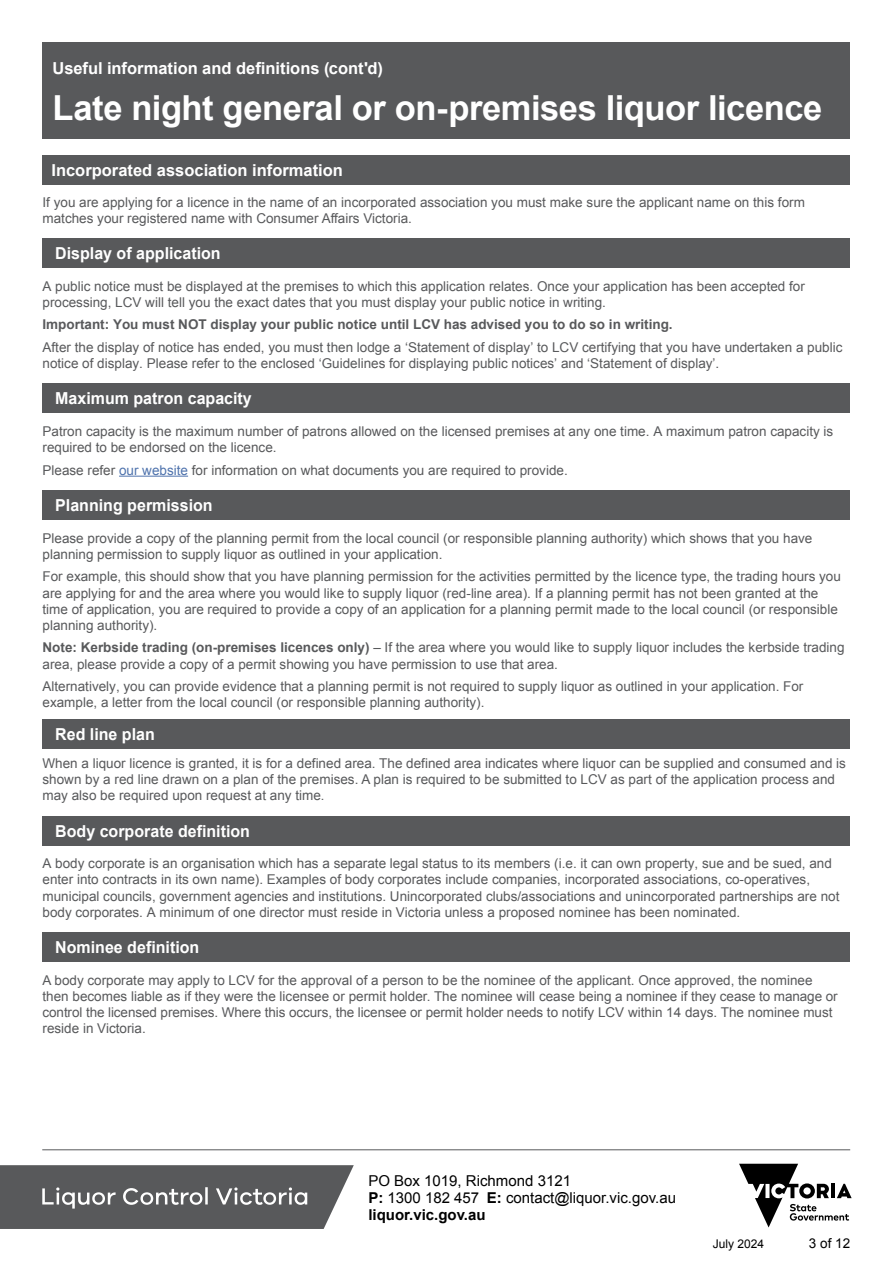
<style>
.page{position:relative;width:893px;height:1263px;background:#fff}
.page>*{position:absolute;margin:0;border:0;box-sizing:border-box;transform-origin:0 0}
.t1{font:700 34.5px "Arial";letter-spacing:-.015em;color:#fff}
.t2{font:700 16.5px "Arial";color:#fff}
.t3{font:15px/17.2px "Arial";color:#000}
.t4{font:13.5px/16.2px "Arial";color:#58595b}
.t5{font:700 13.5px "Arial";color:#58595b}
.t6{font:13.5px "Arial";color:#000}
.t7{font:12px "Arial";color:#000}
.s1{color:#4f73ad}
.s2{font-weight:700}
.s3{font-size:12.75px}
</style>
<div class="page">
<svg style="left:739px;top:1164px;width:113px;height:63px"></svg>
<hr style="left:42px;top:1149px;width:808px;height:1px;background:#58595b">
<svg style="left:0;top:1165px;width:354px;height:64px;background:#696a6c"></svg>
<hr style="left:119px;top:476px;width:69px;height:1px;background:#4f73ad">
<div style="left:43px;top:43px;width:807px;height:96px;background:#58595b"></div>
<div style="left:43px;top:155px;width:807px;height:30px;background:#58595b"></div>
<div style="left:43px;top:238px;width:807px;height:30px;background:#58595b"></div>
<div style="left:43px;top:384px;width:807px;height:29px;background:#58595b"></div>
<div style="left:43px;top:490px;width:807px;height:30px;background:#58595b"></div>
<div style="left:43px;top:719px;width:807px;height:29px;background:#58595b"></div>
<div style="left:43px;top:816px;width:807px;height:29px;background:#58595b"></div>
<div style="left:43px;top:932px;width:807px;height:30px;background:#58595b"></div>
<p class="t2" style="left:53px;top:57px;width:332px">Useful information and definitions (cont'd)</p>
<h1 class="t1" style="left:53px;top:85px;width:771px">Late night general or on-premises liquor licence</h1>
<p class="t2" style="left:51px;top:159px;width:293px">Incorporated association information</p>
<p class="t4" style="left:43px;top:194px;width:764px">If you are applying for a licence in the name of an incorporated association you must make sure the applicant name on this form matches your registered name with Consumer Affairs Victoria.</p>
<p class="t2" style="left:55px;top:242px;width:167px">Display of application</p>
<p class="t4" style="left:43px;top:278px;width:764px">A public notice must be displayed at the premises to which this application relates. Once your application has been accepted for processing, LCV will tell you the exact dates that you must display your public notice in writing.</p>
<p class="t5" style="left:43px;top:316px;width:632px">Important: You must NOT display your public notice until LCV has advised you to do so in writing.</p>
<p class="t4" style="left:43px;top:339px;width:801px">After the display of notice has ended, you must then lodge a ‘Statement of display’ to LCV certifying that you have undertaken a public notice of display. Please refer to the enclosed ‘Guidelines for displaying public notices’ and ‘Statement of display’.</p>
<p class="t2" style="left:55px;top:388px;width:198px">Maximum patron capacity</p>
<p class="t4" style="left:43px;top:423px;width:792px">Patron capacity is the maximum number of patrons allowed on the licensed premises at any one time. A maximum patron capacity is required to be endorsed on the licence.</p>
<p class="t4" style="left:43px;top:462px;width:527px">Please refer <span class="s1">our website</span> for information on what documents you are required to provide.</p>
<p class="t2" style="left:55px;top:494px;width:159px">Planning permission</p>
<p class="t4" style="left:43px;top:530px;width:771px">Please provide a copy of the planning permit from the local council (or responsible planning authority) which shows that you have planning permission to supply liquor as outlined in your application.</p>
<p class="t4" style="left:43px;top:569px;width:800px">For example, this should show that you have planning permission for the activities permitted by the licence type, the trading hours you are applying for and the area where you would like to supply liquor (red-line area). If a planning permit has not been granted at the time of application, you are required to provide a copy of an application for a planning permit made to the local council (or responsible planning authority).</p>
<p class="t4" style="left:43px;top:640px;width:804px"><span class="s2">Note: Kerbside trading (on-premises licences only)</span> – If the area where you would like to supply liquor includes the kerbside trading area, please provide a copy of a permit showing you have permission to use that area.</p>
<p class="t4" style="left:43px;top:678px;width:762px">Alternatively, you can provide evidence that a planning permit is not required to supply liquor as outlined in your application. For example, a letter from the local council (or responsible planning authority).</p>
<p class="t2" style="left:55px;top:723px;width:101px">Red line plan</p>
<p class="t4" style="left:43px;top:755px;width:805px">When a liquor licence is granted, it is for a defined area. The defined area indicates where liquor can be supplied and consumed and is shown by a red line drawn on a plan of the premises. A plan is required to be submitted to LCV as part of the application process and may also be required upon request at any time<span class="s3">.</span></p>
<p class="t2" style="left:55px;top:820px;width:196px">Body corporate definition</p>
<p class="t4" style="left:43px;top:855px;width:798px">A body corporate is an organisation which has a separate legal status to its members (i.e. it can own property, sue and be sued, and enter into contracts in its own name). Examples of body corporates include companies, incorporated associations, co-operatives, municipal councils, government agencies and institutions. Unincorporated clubs/associations and unincorporated partnerships are not body corporates. A minimum of one director must reside in Victoria unless a proposed nominee has been nominated.</p>
<p class="t2" style="left:55px;top:936px;width:146px">Nominee definition</p>
<p class="t4" style="left:43px;top:972px;width:797px">A body corporate may apply to LCV for the approval of a person to be the nominee of the applicant. Once approved, the nominee then becomes liable as if they were the licensee or permit holder. The nominee will cease being a nominee if they cease to manage or control the licensed premises. Where this occurs, the licensee or permit holder needs to notify LCV within 14 days. The nominee must reside in Victoria.</p>
<p class="t3" style="left:368px;top:1172px;width:309px">PO Box 1019, Richmond 3121<br><span class="s2">P:</span> 1300 182 457 <span class="s2">E:</span> contact@liquor.vic.gov.au <span class="s2">liquor.vic.gov.au</span></p>
<p class="t7" style="left:713px;top:1236px;width:53px">July 2024</p>
<p class="t6" style="left:809px;top:1234px;width:43px">3 of 12</p>
</div>
